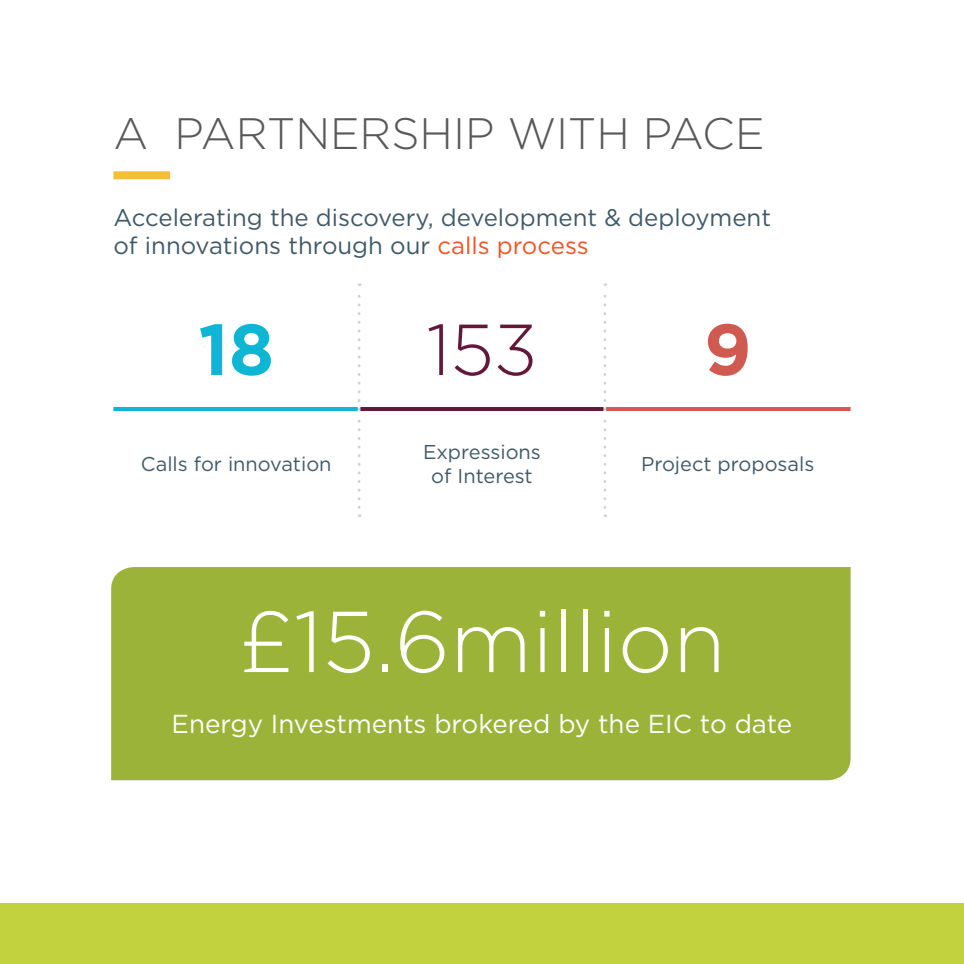
<style>
.page{position:relative;width:964px;height:964px;background:#fff}
.page>*{position:absolute;margin:0;border:0;box-sizing:border-box;transform-origin:0 0}
._2016_body{font:300 86.4px "Gotham";color:#fff}
.Subs{font:300 72px "Gotham";color:#63183b}
.Hex_tex{font:700 72px "Gotham";color:#0fb6d3}
.Subs-2{font:700 72px "Gotham";color:#d05950}
._2016_headings{font:300 44px "Gotham";color:#57585a}
._2016_body-2{font:26px "Gotham";color:#fff}
._2016_body-3{font:24px/28.8px "Gotham";color:#405968}
._2016_body-4{font:20px/24px "Gotham";color:#405968;text-align:center}
.s1{color:#f15322}
</style>
<div class="page">
<div style="left:0;top:903px;width:964px;height:61px;background:#c2d23f"></div>
<div style="left:113px;top:171px;width:57px;height:8px;background:#f4be3a"></div>
<div style="left:111px;top:567px;width:739px;height:213px;background:#9bb339"></div>
<svg style="left:358px;top:283px;width:2px;height:118px"></svg>
<svg style="left:603px;top:283px;width:3px;height:118px"></svg>
<svg style="left:358px;top:408px;width:2px;height:99px"></svg>
<svg style="left:603px;top:408px;width:3px;height:99px"></svg>
<hr style="left:113px;top:407px;width:245px;height:4px;background:#0fb6d3">
<hr style="left:360px;top:407px;width:243px;height:4px;background:#63183b">
<hr style="left:606px;top:407px;width:244px;height:4px;background:#d05950">
<p class="_2016_headings" style="left:113px;top:105px;width:652px">A PARTNERSHIP WITH PACE</p>
<p class="_2016_body-3" style="left:113px;top:202px;width:659px">Accelerating the discovery, development &amp; deployment of innovations through our <span class="s1">calls process</span></p>
<p class="Hex_tex" style="left:198px;top:302px;width:77px">18</p>
<p class="Subs" style="left:426px;top:304px;width:113px">153</p>
<p class="Subs-2" style="left:704px;top:302px;width:49px">9</p>
<p class="_2016_body-4" style="left:141px;top:451px;width:192px">Calls for innovation</p>
<p class="_2016_body-4" style="left:423px;top:439px;width:119px">Expressions of Interest</p>
<p class="_2016_body-4" style="left:641px;top:451px;width:175px">Project proposals</p>
<p class="_2016_body" style="left:238px;top:587px;width:489px">£15.6million</p>
<p class="_2016_body-2" style="left:172px;top:707px;width:622px">Energy Investments brokered by the EIC to date</p>
</div>
